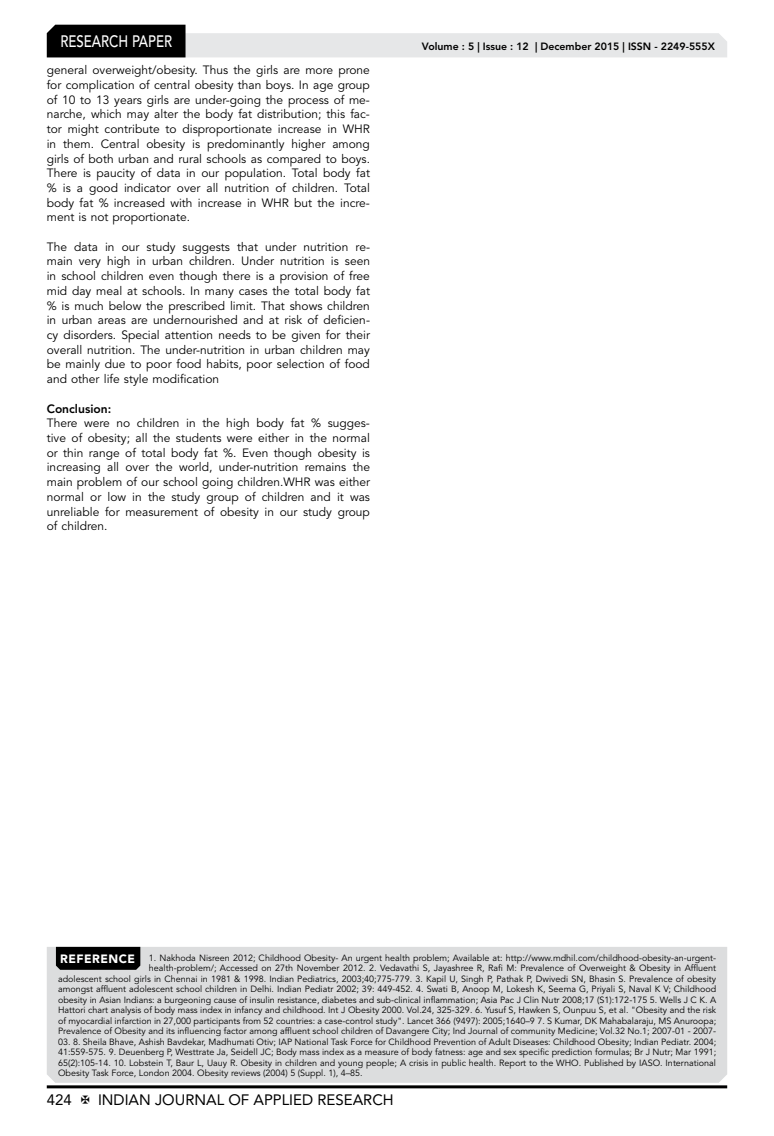
<style>
.page{position:relative;width:774px;height:1136px;background:#fff}
.page>*{position:absolute;margin:0;border:0;box-sizing:border-box;transform-origin:0 0}
.t1{font:500 16.5px "Avenir LT Std";color:#fff;scale:.8 1}
.t2{font:15px "Avenir LT Std";color:#000}
.t3{font:12px/14.7px "Avenir LT Std";color:#000;text-align:justify}
.t4{font:800 12px "Avenir LT Std";color:#000}
.t5{font:800 10.5px "Avenir LT Std";color:#000}
.t6{font:9px/10.5px "Avenir LT Std";color:#000;text-align:right}
.s1{font-weight:900;font-size:12px;color:#fff}
</style>
<div class="page">
<hr style="left:47px;top:1085px;width:680px;height:3px;background:#000">
<svg style="left:47px;top:25px;width:680px;height:32px"></svg>
<div style="left:47px;top:946px;width:680px;height:136px;background:#dcddde"></div>
<div style="left:56px;top:946px;width:84px;height:23px;background:#000"></div>
<h1 class="t1" style="left:60px;top:32px;width:139px">RESEARCH PAPER</h1>
<p class="t3" style="left:47px;top:63px;width:325px">general overweight/obesity. Thus the girls are more prone for complication of central obesity than boys. In age group of 10 to 13 years girls are under-going the process of me&shy;narche, which may alter the body fat distribution; this fac&shy;tor might contribute to disproportionate increase in WHR in them. Central obesity is predominantly higher among girls of both urban and rural schools as compared to boys.<br>There is paucity of data in our population. Total body fat % is a good indicator over all nutrition of children. Total body fat % increased with increase in WHR but the incre&shy;ment is not proportionate.</p>
<p class="t3" style="left:47px;top:239px;width:325px">The data in our study suggests that under nutrition re&shy;main very high in urban children. Under nutrition is seen in school children even though there is a provision of free mid day meal at schools. In many cases the total body fat % is much below the prescribed limit. That shows children in urban areas are undernourished and at risk of deficien&shy;cy disorders. Special attention needs to be given for their overall nutrition. The under-nutrition in urban children may be mainly due to poor food habits, poor selection of food and other life style modification</p>
<h3 class="t4" style="left:47px;top:401px;width:66px">Conclusion:</h3>
<p class="t3" style="left:47px;top:416px;width:325px">There were no children in the high body fat % sugges&shy;tive of obesity; all the students were either in the normal or thin range of total body fat %. Even though obesity is increasing all over the world, under-nutrition remains the main problem of our school going children.WHR was either normal or low in the study group of children and it was unreliable for measurement of obesity in our study group of children.</p>
<p class="t5" style="left:422px;top:41px;width:294px">Volume : 5 | Issue : 12 | December 2015 | ISSN - 2249-555X</p>
<p class="t6" style="left:58px;top:952px;width:660px"><span class="s1">REFERENCE</span> 1. Nakhoda Nisreen 2012; Childhood Obesity- An urgent health problem; Available at: http://www.mdhil.com/childhood-obesity-an-urgent&shy;health-problem/; Accessed on 27th November 2012. 2. Vedavathi S, Jayashree R, Rafi M: Prevalence of Overweight &amp; Obesity in Affluent<br>adolescent school girls in Chennai in 1981 &amp; 1998. Indian Pediatrics, 2003;40;775-779. 3. Kapil U, Singh P, Pathak P, Dwivedi SN, Bhasin S. Prevalence of obesity amongst affluent adolescent school children in Delhi. Indian Pediatr 2002; 39: 449-452. 4. Swati B, Anoop M, Lokesh K, Seema G, Priyali S, Naval K V; Childhood obesity in Asian Indians: a burgeoning cause of insulin resistance, diabetes and sub-clinical inflammation; Asia Pac J Clin Nutr 2008;17 (S1):172-175 5. Wells J C K. A Hattori chart analysis of body mass index in infancy and childhood. Int J Obesity 2000. Vol.24, 325-329. 6. Yusuf S, Hawken S, Ounpuu S, et al. "Obesity and the risk of myocardial infarction in 27,000 participants from 52 countries: a case-control study". Lancet 366 (9497): 2005;1640–9 7. S Kumar, DK Mahabalaraju, MS Anuroopa; Prevalence of Obesity and its influencing factor among affluent school children of Davangere City; Ind Journal of community Medicine; Vol.32 No.1; 2007-01 - 2007-</p>
<p class="t6" style="left:58px;top:1036px;width:660px;text-align:justify">03. 8. Sheila Bhave, Ashish Bavdekar, Madhumati Otiv; IAP National Task Force for Childhood Prevention of Adult Diseases: Childhood Obesity; Indian Pediatr. 2004; 41:559-575. 9. Deuenberg P, Westtrate Ja, Seidell JC; Body mass index as a measure of body fatness: age and sex specific prediction formulas; Br J Nutr; Mar 1991; 65(2):105-14. 10. Lobstein T, Baur L, Uauy R. Obesity in children and young people; A crisis in public health. Report to the WHO. Published by IASO. International Obesity Task Force, London 2004. Obesity reviews (2004) 5 (Suppl. 1), 4–85.</p>
<h2 class="t2" style="left:47px;top:1090px;width:27px">424</h2>
<h2 class="t2" style="left:98px;top:1090px;width:297px">INDIAN JOURNAL OF APPLIED RESEARCH</h2>
</div>
